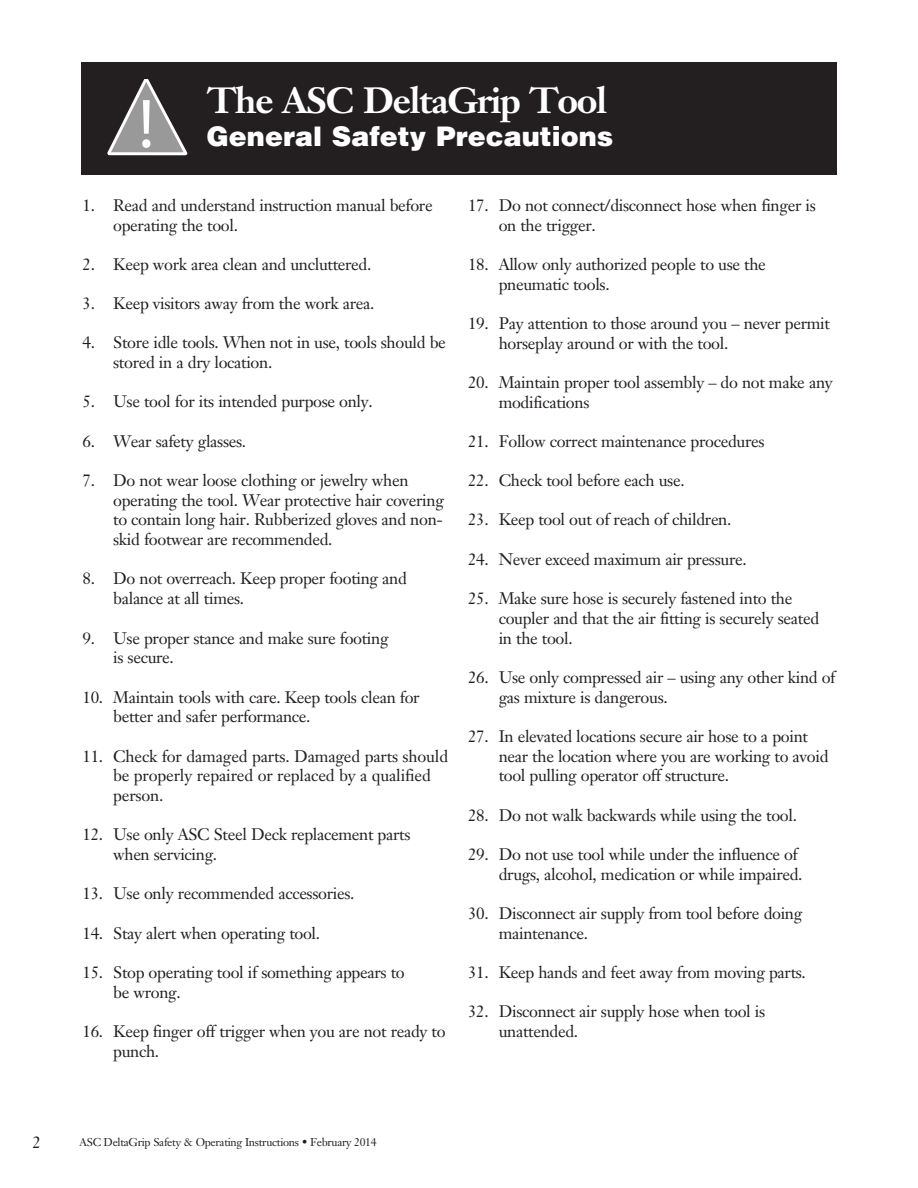
<style>
.page{position:relative;width:918px;height:1188px;background:#fff}
.page>*{position:absolute;margin:0;border:0;box-sizing:border-box;transform-origin:0 0}
.t1{font:700 36px "Janson Text LT Std";letter-spacing:-.035em;color:#fff}
.t2{font:900 27px "Helvetica LT Std";color:#fff}
.t3{font:16.5px/19.8px "Janson Text LT Std";letter-spacing:-.02em;color:#231f20}
.t4{font:11.25px "Janson Text LT Std";letter-spacing:-.025em;color:#231f20}
</style>
<div class="page">
<div style="left:81px;top:62px;width:756px;height:113px;background:#231f20"></div>
<svg style="left:108px;top:80px;width:80px;height:76px"></svg>
<p class="t1" style="left:207px;top:77px;width:401px">The ASC DeltaGrip Tool</p>
<p class="t2" style="left:206px;top:119px;width:408px">General Safety Precautions</p>
<p class="t3" style="left:113px;top:195px;width:321px;text-indent:-31px">1. Read and understand instruction manual before operating the tool.</p>
<p class="t3" style="left:82px;top:254px;width:290px">2. Keep work area clean and uncluttered.</p>
<p class="t3" style="left:82px;top:293px;width:294px">3. Keep visitors away from the work area.</p>
<p class="t3" style="left:113px;top:333px;width:334px;text-indent:-31px">4. Store idle tools. When not in use, tools should be stored in a dry location.</p>
<p class="t3" style="left:82px;top:392px;width:292px">5. Use tool for its intended purpose only.</p>
<p class="t3" style="left:82px;top:431px;width:165px">6. Wear safety glasses.</p>
<p class="t3" style="left:113px;top:470px;width:332px;text-indent:-31px">7. Do not wear loose clothing or jewelry when operating the tool. Wear protective hair covering to contain long hair. Rubberized gloves and non&shy;skid footwear are recommended.</p>
<p class="t3" style="left:113px;top:569px;width:295px;text-indent:-31px">8. Do not overreach. Keep proper footing and balance at all times.</p>
<p class="t3" style="left:113px;top:628px;width:277px;text-indent:-31px">9. Use proper stance and make sure footing is secure.</p>
<p class="t3" style="left:113px;top:687px;width:308px;text-indent:-31px">10. Maintain tools with care. Keep tools clean for better and safer performance.</p>
<p class="t3" style="left:113px;top:746px;width:336px;text-indent:-31px">11. Check for damaged parts. Damaged parts should be properly repaired or replaced by a qualified person.</p>
<p class="t3" style="left:113px;top:825px;width:299px;text-indent:-31px">12. Use only ASC Steel Deck replacement parts when servicing.</p>
<p class="t3" style="left:82px;top:884px;width:273px">13. Use only recommended accessories.</p>
<p class="t3" style="left:82px;top:923px;width:239px">14. Stay alert when operating tool.</p>
<p class="t3" style="left:113px;top:962px;width:293px;text-indent:-31px">15. Stop operating tool if something appears to be wrong.</p>
<p class="t3" style="left:113px;top:1021px;width:334px;text-indent:-31px">16. Keep finger off trigger when you are not ready to punch.</p>
<p class="t3" style="left:499px;top:195px;width:319px;text-indent:-31px">17. Do not connect/disconnect hose when finger is on the trigger.</p>
<p class="t3" style="left:499px;top:254px;width:269px;text-indent:-31px">18. Allow only authorized people to use the pneumatic tools.</p>
<p class="t3" style="left:499px;top:313px;width:333px;text-indent:-31px">19. Pay attention to those around you – never permit horseplay around or with the tool.</p>
<p class="t3" style="left:499px;top:372px;width:336px;text-indent:-31px">20. Maintain proper tool assembly – do not make any modifications</p>
<p class="t3" style="left:468px;top:431px;width:298px">21. Follow correct maintenance procedures</p>
<p class="t3" style="left:468px;top:470px;width:218px">22. Check tool before each use.</p>
<p class="t3" style="left:468px;top:510px;width:265px">23. Keep tool out of reach of children.</p>
<p class="t3" style="left:468px;top:549px;width:280px">24. Never exceed maximum air pressure.</p>
<p class="t3" style="left:499px;top:588px;width:322px;text-indent:-31px">25. Make sure hose is securely fastened into the coupler and that the air fitting is securely seated in the tool.</p>
<p class="t3" style="left:499px;top:667px;width:338px;text-indent:-31px">26. Use only compressed air – using any other kind of gas mixture is dangerous.</p>
<p class="t3" style="left:499px;top:726px;width:331px;text-indent:-31px">27. In elevated locations secure air hose to a point near the location where you are working to avoid tool pulling operator off structure.</p>
<p class="t3" style="left:468px;top:805px;width:331px">28. Do not walk backwards while using the tool.</p>
<p class="t3" style="left:468px;top:844px;width:336px;text-align:right">29. Do not use tool while under the influence of drugs, alcohol, medication or while impaired.</p>
<p class="t3" style="left:499px;top:903px;width:305px;text-indent:-31px">30. Disconnect air supply from tool before doing maintenance.</p>
<p class="t3" style="left:468px;top:962px;width:339px">31. Keep hands and feet away from moving parts.</p>
<p class="t3" style="left:499px;top:1001px;width:268px;text-indent:-31px">32. Disconnect air supply hose when tool is unattended.</p>
<p class="t3" style="left:32px;top:1132px;width:10px">2</p>
<p class="t4" style="left:80px;top:1135px;width:299px">ASC DeltaGrip Safety &amp; Operating Instructions • February 2014</p>
</div>
